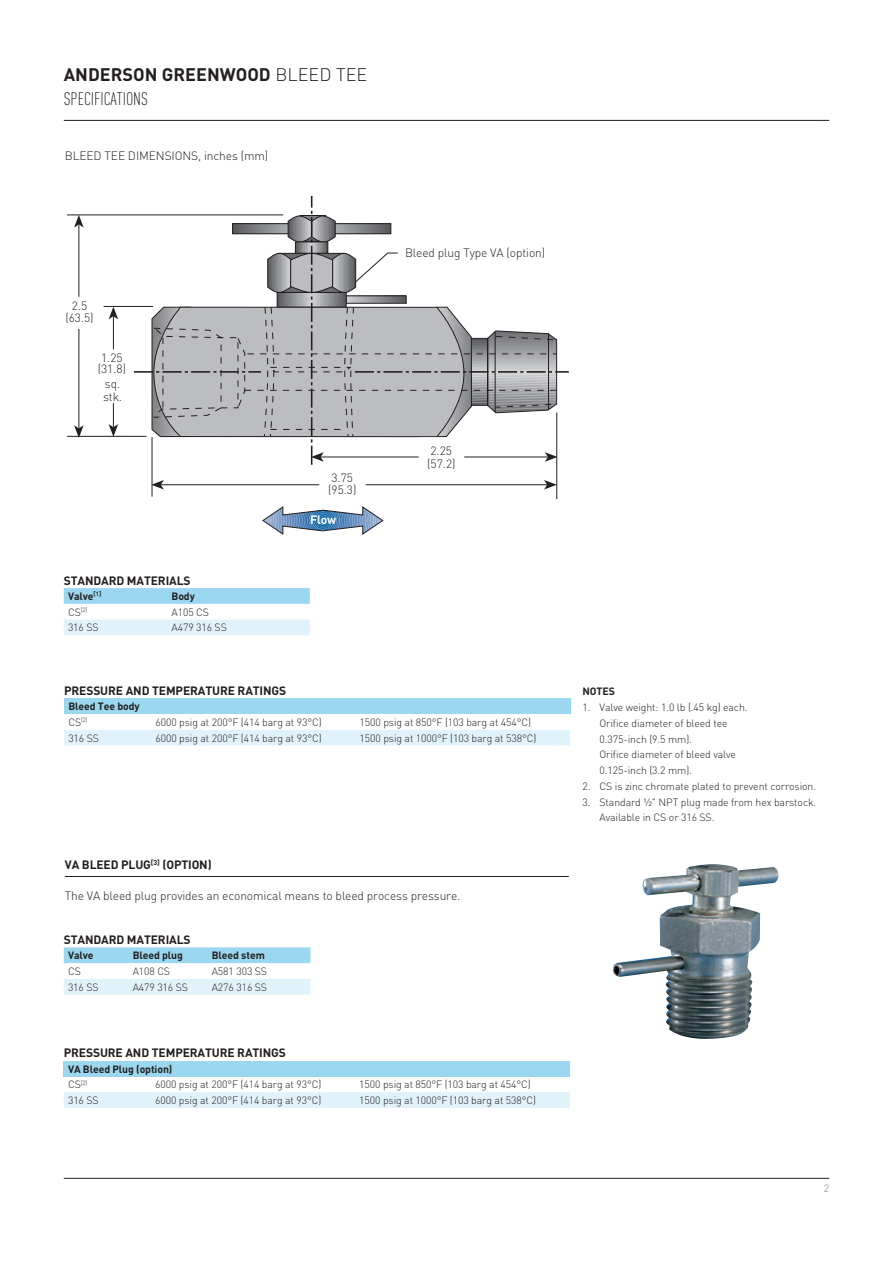
<style>
.page{position:relative;width:893px;height:1263px;background:#fff}
.page>*{position:absolute;margin:0;border:0;box-sizing:border-box;transform-origin:0 0}
.t1{font:700 18px/24px "DIN Pro";color:#231f20}
.t2{font:300 12px/12.8px "DIN Pro";letter-spacing:-.01em;color:#231f20}
.t3{font:700 12px "DIN Pro";letter-spacing:-.01em;color:#231f20}
.t4{font:700 12px "DIN Pro";color:#fff}
.t5{font:300 11.85px/11.9px "DIN Pro";color:#231f20}
.t6{font:300 10.5px/15.8px "DIN Pro";letter-spacing:-.01em;color:#231f20}
.t7{font:700 10.5px "DIN Pro";letter-spacing:-.01em;color:#231f20}
.t8{font:300 10.5px "DIN Pro";color:#808285}
.t9{font:300 6.15px "DIN Pro";color:#231f20}
.s1{font-weight:300}
.s2{font-weight:300;font-stretch:condensed}
.s3{font-size:10.5px}
</style>
<div class="page">
<hr style="left:64px;top:120px;width:765px;height:1px;background:#231f20">
<hr style="left:64px;top:1178px;width:765px;height:1px;background:#231f20">
<hr style="left:78px;top:224px;width:1px;height:204px;background:#231f20">
<svg style="left:74px;top:215px;width:10px;height:13px"></svg>
<svg style="left:74px;top:425px;width:10px;height:13px"></svg>
<div style="left:70px;top:297px;width:24px;height:32px;background:#fff"></div>
<hr style="left:67px;top:214px;width:216px;height:1px;background:#231f20">
<hr style="left:67px;top:436px;width:79px;height:1px;background:#231f20">
<hr style="left:104px;top:306px;width:49px;height:1px;background:#231f20">
<hr style="left:113px;top:316px;width:1px;height:111px;background:#231f20">
<svg style="left:109px;top:307px;width:9px;height:12px"></svg>
<svg style="left:109px;top:424px;width:9px;height:13px"></svg>
<div style="left:101px;top:349px;width:21px;height:54px;background:#fff"></div>
<svg style="left:134px;top:196px;width:435px;height:339px"></svg>
<img style="left:613px;top:864px;width:165px;height:175px">
<div style="left:64px;top:588px;width:246px;height:16px;background:#9bd8f0"></div>
<div style="left:64px;top:620px;width:246px;height:15px;background:#e1f3fa"></div>
<div style="left:64px;top:698px;width:506px;height:16px;background:#9bd8f0"></div>
<div style="left:64px;top:730px;width:506px;height:16px;background:#e1f3fa"></div>
<div style="left:64px;top:1061px;width:506px;height:15px;background:#9bd8f0"></div>
<div style="left:64px;top:1092px;width:506px;height:16px;background:#e1f3fa"></div>
<hr style="left:65px;top:876px;width:504px;height:1px;background:#231f20">
<div style="left:64px;top:947px;width:246px;height:16px;background:#9bd8f0"></div>
<div style="left:64px;top:979px;width:246px;height:16px;background:#e1f3fa"></div>
<h1 class="t1" style="left:64px;top:60px;width:305px">ANDERSON GREENWOOD <span class="s1">BLEED TEE<br></span><span class="s2">SPECIFICATIONS</span></h1>
<p class="t2" style="left:65px;top:148px;width:205px">BLEED TEE DIMENSIONS, inches (mm)</p>
<p class="t5" style="left:65px;top:299px;width:30px;text-align:center">2.5 (63.5)</p>
<p class="t5" style="left:98px;top:350px;width:30px">1.25 (31.8)</p>
<p class="t2" style="left:103px;top:377px;width:20px">sq. stk.</p>
<p class="t3" style="left:64px;top:570px;width:128px">STANDARD MATERIALS</p>
<p class="t7" style="left:68px;top:587px;width:35px">Valve<sup>[1]</sup></p>
<p class="t7" style="left:172px;top:587px;width:25px">Body</p>
<p class="t9" style="left:68px;top:605px;width:21px"><span class="s3">CS</span>[2]</p>
<p class="t6" style="left:172px;top:603px;width:39px">A105 CS</p>
<p class="t6" style="left:68px;top:619px;width:32px">316 SS</p>
<p class="t6" style="left:172px;top:619px;width:57px">A479 316 SS</p>
<p class="t5" style="left:328px;top:471px;width:30px">3.75 (95.3)</p>
<p class="t4" style="left:310px;top:509px;width:28px">Flow</p>
<p class="t2" style="left:405px;top:245px;width:142px">Bleed plug Type VA (option)</p>
<p class="t5" style="left:427px;top:442px;width:30px;line-height:13.5px">2.25 (57.2)</p>
<p class="t3" style="left:64px;top:681px;width:224px">PRESSURE AND TEMPERATURE RATINGS</p>
<p class="t7" style="left:68px;top:698px;width:73px">Bleed Tee body</p>
<p class="t9" style="left:68px;top:715px;width:21px"><span class="s3">CS</span>[2]</p>
<p class="t6" style="left:156px;top:713px;width:168px">6000 psig at 200°F (414 barg at 93°C)</p>
<p class="t6" style="left:360px;top:713px;width:173px">1500 psig at 850°F (103 barg at 454°C)</p>
<p class="t6" style="left:68px;top:729px;width:32px">316 SS</p>
<p class="t6" style="left:156px;top:729px;width:168px">6000 psig at 200°F (414 barg at 93°C)</p>
<p class="t6" style="left:360px;top:729px;width:178px">1500 psig at 1000°F (103 barg at 538°C)</p>
<p class="t3" style="left:65px;top:854px;width:148px">VA BLEED PLUG<sup>[3]</sup> (OPTION)</p>
<p class="t2" style="left:65px;top:888px;width:397px">The VA bleed plug provides an economical means to bleed process pressure.</p>
<p class="t3" style="left:64px;top:930px;width:128px">STANDARD MATERIALS</p>
<p class="t7" style="left:68px;top:947px;width:27px">Valve</p>
<p class="t7" style="left:133px;top:947px;width:52px">Bleed plug</p>
<p class="t7" style="left:212px;top:947px;width:55px">Bleed stem</p>
<p class="t6" style="left:68px;top:962px;width:14px">CS</p>
<p class="t6" style="left:133px;top:962px;width:39px">A108 CS</p>
<p class="t6" style="left:212px;top:962px;width:57px">A581 303 SS</p>
<p class="t6" style="left:68px;top:978px;width:32px">316 SS</p>
<p class="t6" style="left:133px;top:978px;width:57px">A479 316 SS</p>
<p class="t6" style="left:212px;top:978px;width:57px">A276 316 SS</p>
<p class="t3" style="left:64px;top:1043px;width:224px">PRESSURE AND TEMPERATURE RATINGS</p>
<p class="t7" style="left:68px;top:1060px;width:106px">VA Bleed Plug (option)</p>
<p class="t9" style="left:68px;top:1078px;width:21px"><span class="s3">CS</span>[2]</p>
<p class="t6" style="left:155px;top:1076px;width:168px">6000 psig at 200°F (414 barg at 93°C)</p>
<p class="t6" style="left:359px;top:1076px;width:173px">1500 psig at 850°F (103 barg at 454°C)</p>
<p class="t6" style="left:68px;top:1091px;width:32px">316 SS</p>
<p class="t6" style="left:155px;top:1091px;width:168px">6000 psig at 200°F (414 barg at 93°C)</p>
<p class="t6" style="left:359px;top:1091px;width:178px">1500 psig at 1000°F (103 barg at 538°C)</p>
<p class="t7" style="left:583px;top:683px;width:34px">NOTES</p>
<p class="t6" style="left:600px;top:698px;width:149px;text-indent:-17px">1. Valve weight: 1.0 lb (.45 kg) each.<br>Orifice diameter of bleed tee<br>0.375-inch (9.5 mm).<br>Orifice diameter of bleed valve<br>0.125-inch (3.2 mm).</p>
<p class="t6" style="left:583px;top:777px;width:235px">2. CS is zinc chromate plated to prevent corrosion.</p>
<p class="t6" style="left:600px;top:793px;width:218px;text-indent:-17px">3. Standard ½" NPT plug made from hex barstock.<br>Available in CS or 316 SS.</p>
<p class="t8" style="left:824px;top:1180px;width:7px">2</p>
</div>
